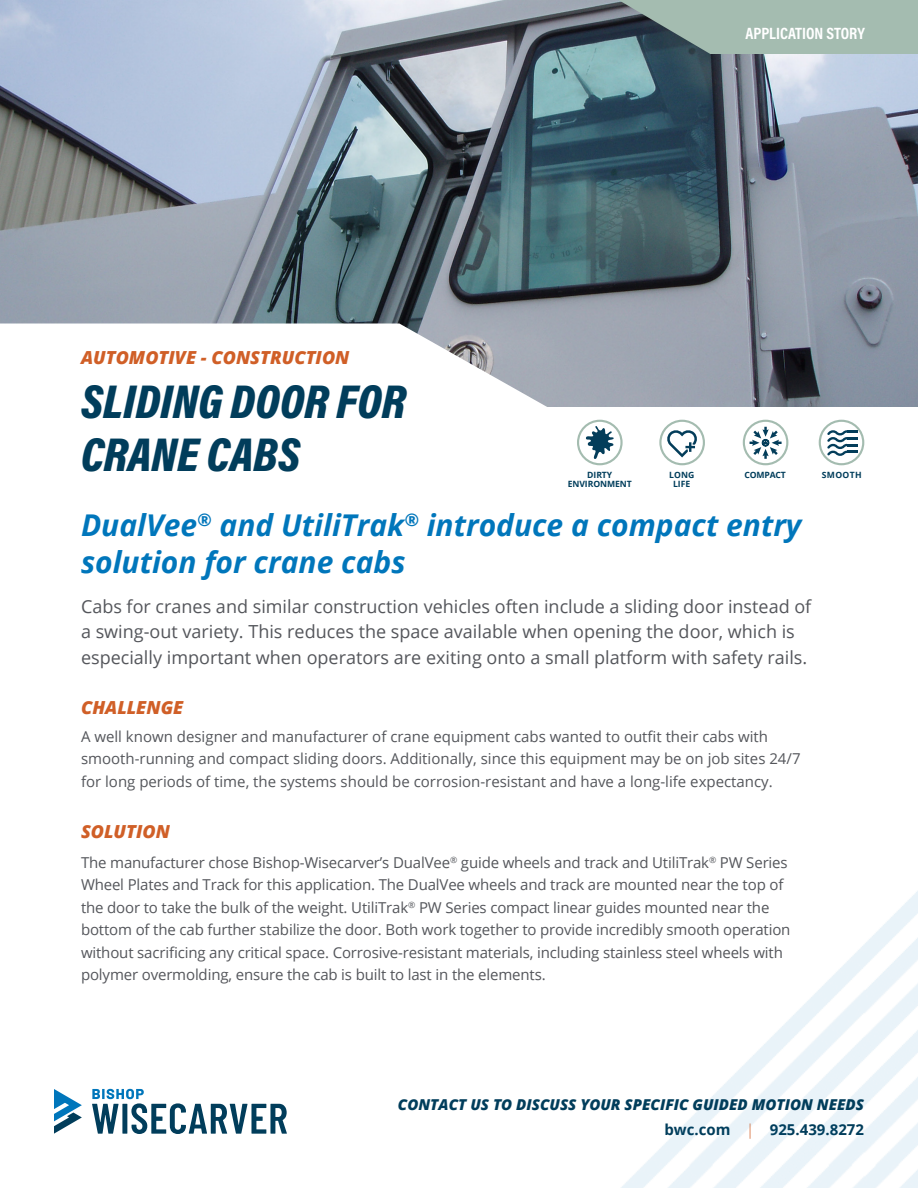
<style>
.page{position:relative;width:918px;height:1188px;background:#fff}
.page>*{position:absolute;margin:0;border:0;box-sizing:border-box;transform-origin:0 0}
.H1_Headline{font:italic 900 48px/52.5px "Acumin Pro Cond";color:#013d5b}
.H2_Subheadline{font:italic 700 30px/37.5px "Open Sans";color:#0076bb}
.Intro_Copy{font:18px/25.5px "Open Sans";color:#54565b}
.H5_Subheadline{font:italic 800 18px "Open Sans";color:#d05f27}
.t1{font:700 16.5px "Acumin Pro Cond";color:#fff}
.Body_Copy{font:15px/22.5px "Open Sans";letter-spacing:-.01em;color:#54565b}
.H5_Subheadline-2{font:italic 800 15px "Open Sans";color:#013d5b}
.t2{font:700 15px "Open Sans";color:#013d5b}
.t3{font:700 8.7px "Open Sans";letter-spacing:-.01em;color:#013d5b}
.s1{font-weight:300;color:#d05f27}
</style>
<div class="page">
<svg style="left:54px;top:1089px;width:28px;height:45px"></svg>
<svg style="left:92px;top:1089px;width:195px;height:45px"></svg>
<img style="left:621px;top:891px;width:297px;height:297px">
<img style="left:0;top:0;width:918px;height:407px">
<svg style="left:596px;top:0;width:322px;height:54px;background:#90a69f"></svg>
<svg style="left:0;top:324px;width:583px;height:83px"></svg>
<div style="left:819px;top:420px;width:45px;height:45px;border:2px solid #a4bcb0;border-radius:50%"></div>
<div style="left:577px;top:420px;width:46px;height:45px;border:2px solid #a4bcb0;border-radius:50%"></div>
<div style="left:659px;top:420px;width:46px;height:45px;border:2px solid #a4bcb0;border-radius:50%"></div>
<div style="left:743px;top:420px;width:45px;height:45px;border:2px solid #a4bcb0;border-radius:50%"></div>
<svg style="left:586px;top:426px;width:28px;height:33px"></svg>
<svg style="left:667px;top:430px;width:30px;height:27px"></svg>
<svg style="left:827px;top:430px;width:31px;height:26px"></svg>
<svg style="left:750px;top:427px;width:32px;height:32px"></svg>
<p class="H5_Subheadline" style="left:81px;top:343px;width:270px">AUTOMOTIVE - CONSTRUCTION</p>
<p class="H1_Headline" style="left:81px;top:374px;width:327px">SLIDING DOOR FOR<br>CRANE CABS</p>
<p class="t1" style="left:746px;top:23px;width:121px">APPLICATION STORY</p>
<p class="t3" style="left:669px;top:469px;width:26px">LONG</p>
<p class="t3" style="left:745px;top:469px;width:43px">COMPACT</p>
<p class="t3" style="left:673px;top:477px;width:19px">LIFE</p>
<p class="t3" style="left:587px;top:469px;width:26px">DIRTY</p>
<p class="t3" style="left:822px;top:469px;width:41px">SMOOTH</p>
<p class="t3" style="left:568px;top:477px;width:65px">ENVIRONMENT</p>
<p class="H2_Subheadline" style="left:81px;top:506px;width:722px">DualVee<sup>®</sup> and UtiliTrak<sup>®</sup> introduce a compact entry solution for crane cabs</p>
<p class="Intro_Copy" style="left:81px;top:593px;width:732px">Cabs for cranes and similar construction vehicles often include a sliding door instead of a swing-out variety. This reduces the space available when opening the door, which is especially important when operators are exiting onto a small platform with safety rails.</p>
<p class="H5_Subheadline" style="left:81px;top:694px;width:104px">CHALLENGE</p>
<p class="Body_Copy" style="left:81px;top:725px;width:721px">A well known designer and manufacturer of crane equipment cabs wanted to outfit their cabs with smooth-running and compact sliding doors. Additionally, since this equipment may be on job sites 24/7 for long periods of time, the systems should be corrosion-resistant and have a long-life expectancy.</p>
<p class="H5_Subheadline" style="left:81px;top:818px;width:91px">SOLUTION</p>
<p class="Body_Copy" style="left:81px;top:851px;width:711px">The manufacturer chose Bishop-Wisecarver’s DualVee<sup>®</sup> guide wheels and track and UtiliTrak<sup>®</sup> PW Series Wheel Plates and Track for this application. The DualVee wheels and track are mounted near the top of the door to take the bulk of the weight. UtiliTrak<sup>®</sup> PW Series compact linear guides mounted near the bottom of the cab further stabilize the door. Both work together to provide incredibly smooth operation without sacrificing any critical space. Corrosive-resistant materials, including stainless steel wheels with polymer overmolding, ensure the cab is built to last in the elements.</p>
<p class="H5_Subheadline-2" style="left:398px;top:1093px;width:468px">CONTACT US TO DISCUSS YOUR SPECIFIC GUIDED MOTION NEEDS</p>
<p class="t2" style="left:664px;top:1119px;width:201px">bwc.com <span class="s1">|</span> 925.439.8272</p>
</div>
